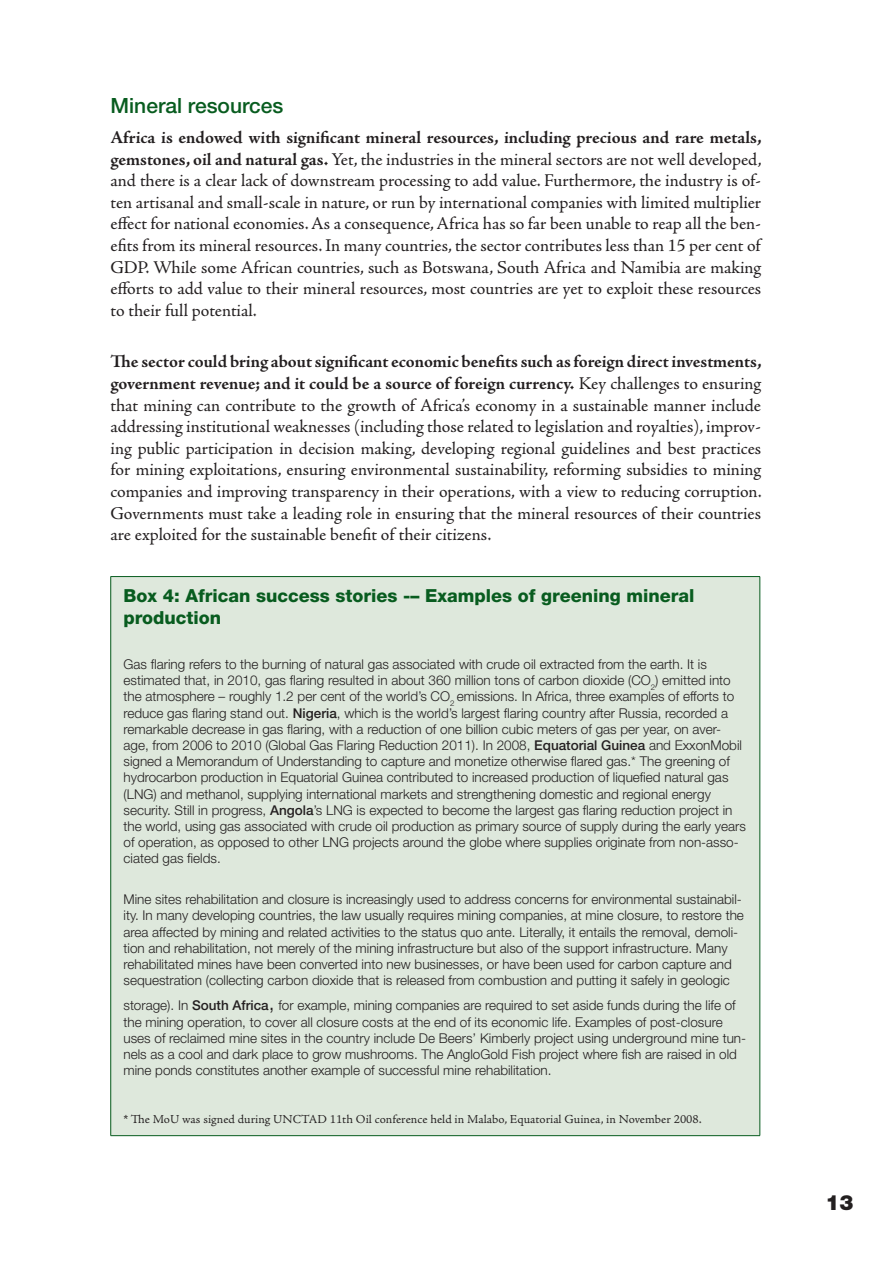
<style>
.page{position:relative;width:893px;height:1263px;background:#fff}
.page>*{position:absolute;margin:0;border:0;box-sizing:border-box;transform-origin:0 0}
._04_Subhead_2{font:500 21px "Helvetica Neue LT Std";color:#085c1f}
.t1{font:900 21px "Helvetica Neue LT Std";color:#231f20}
._01_Body_text{font:18px/21.6px "Adobe Jenson Pro";letter-spacing:-.005em;color:#231f20;text-align:justify}
._06_Table_heading{font:800 18px/21.6px "Helvetica Neue LT Std";color:#085c1f}
._07_Table_text{font:300 13.5px/16.2px "Helvetica Neue LT Std";color:#231f20}
._10_Footnote{font:12px "Adobe Jenson Pro Lt Capt";color:#231f20}
.s1{font-weight:700}
.s2{font-weight:500}
.s3{font-size:21px}
.s4{font-family:"Adobe Jenson Pro";font-weight:700}
</style>
<div class="page">
<div style="left:111px;top:576px;width:649px;height:560px;background:#dee8dc"></div>
<hr style="left:111px;top:576px;width:649px;height:1px;background:#085c1f">
<hr style="left:110px;top:577px;width:1px;height:558px;background:#085c1f">
<hr style="left:760px;top:577px;width:1px;height:558px;background:#085c1f">
<hr style="left:111px;top:1135px;width:649px;height:1px;background:#085c1f">
<p class="_04_Subhead_2" style="left:111px;top:93px;width:174px">Mineral resources</p>
<p class="_01_Body_text" style="left:111px;top:127px;width:653px"><span class="s1">Africa is endowed with significant mineral resources, including precious and rare metals, gemstones, oil and natural gas.</span> Yet, the industries in the mineral sectors are not well developed, and there is a clear lack of downstream processing to add value. Furthermore, the industry is of&shy;ten artisanal and small-scale in nature, or run by international companies with limited multiplier effect for national economies. As a consequence, Africa has so far been unable to reap all the ben&shy;efits from its mineral resources. In many countries, the sector contributes less than 15 per cent of GDP. While some African countries, such as Botswana, South Africa and Namibia are making efforts to add value to their mineral resources, most countries are yet to exploit these resources to their full potential.</p>
<p class="_01_Body_text" style="left:111px;top:351px;width:653px"><span class="s1">The sector could bring about significant economic benefits such as foreign direct investments, government revenue; and it could be a source of foreign currency.</span> Key challenges to ensuring that mining can contribute to the growth of Africa’s economy in a sustainable manner include addressing institutional weaknesses (including those related to legislation and royalties), improv&shy;ing public participation in decision making, developing regional guidelines and best practices for mining exploitations, ensuring environmental sustainability, reforming subsidies to mining companies and improving transparency in their operations, with a view to reducing corruption.<br>Governments must take a leading role in ensuring that the mineral resources of their countries are exploited for the sustainable benefit of their citizens.</p>
<p class="_06_Table_heading" style="left:123px;top:585px;width:572px">Box 4: African success stories -– Examples of greening mineral production</p>
<p class="_07_Table_text" style="left:123px;top:656px;width:624px">Gas flaring refers to the burning of natural gas associated with crude oil extracted from the earth. It is estimated that, in 2010, gas flaring resulted in about 360 million tons of carbon dioxide (CO<sub>2</sub>) emitted into the atmosphere – roughly 1.2 per cent of the world’s CO<sub>2</sub> emissions. In Africa, three examples of efforts to reduce gas flaring stand out. <span class="s2">Nigeria</span>, which is the world’s largest flaring country after Russia, recorded a remarkable decrease in gas flaring, with a reduction of one billion cubic meters of gas per year, on aver&shy;age, from 2006 to 2010 (Global Gas Flaring Reduction 2011). In 2008, <span class="s2">Equatorial Guinea</span> and ExxonMobil signed a Memorandum of Understanding to capture and monetize otherwise flared gas.* The greening of hydrocarbon production in Equatorial Guinea contributed to increased production of liquefied natural gas (LNG) and methanol, supplying international markets and strengthening domestic and regional energy security. Still in progress, <span class="s2">Angola</span>’s LNG is expected to become the largest gas flaring reduction project in the world, using gas associated with crude oil production as primary source of supply during the early years of operation, as opposed to other LNG projects around the globe where supplies originate from non-asso&shy;ciated gas fields.</p>
<p class="_07_Table_text" style="left:123px;top:891px;width:622px">Mine sites rehabilitation and closure is increasingly used to address concerns for environmental sustainabil&shy;ity. In many developing countries, the law usually requires mining companies, at mine closure, to restore the area affected by mining and related activities to the status quo ante. Literally, it entails the removal, demoli&shy;tion and rehabilitation, not merely of the mining infrastructure but also of the support infrastructure. Many rehabilitated mines have been converted into new businesses, or have been used for carbon capture and sequestration (collecting carbon dioxide that is released from combustion and putting it safely in geologic</p>
<p class="_07_Table_text" style="left:123px;top:997px;width:624px">storage). In <span class="s2">South Africa</span><span class="s3">,</span> for example, mining companies are required to set aside funds during the life of the mining operation, to cover all closure costs at the end of its economic life. Examples of post-closure uses of reclaimed mine sites in the country include De Beers’ Kimberly project using underground mine tun&shy;nels as a cool and dark place to grow mushrooms. The AngloGold Fish project where fish are raised in old mine ponds constitutes another example of successful mine rehabilitation.</p>
<p class="_10_Footnote" style="left:123px;top:1112px;width:580px"><span class="s4">*</span> The MoU was signed during UNCTAD 11th Oil conference held in Malabo, Equatorial Guinea, in November 2008.</p>
<h1 class="t1" style="left:826px;top:1190px;width:30px">13</h1>
</div>
